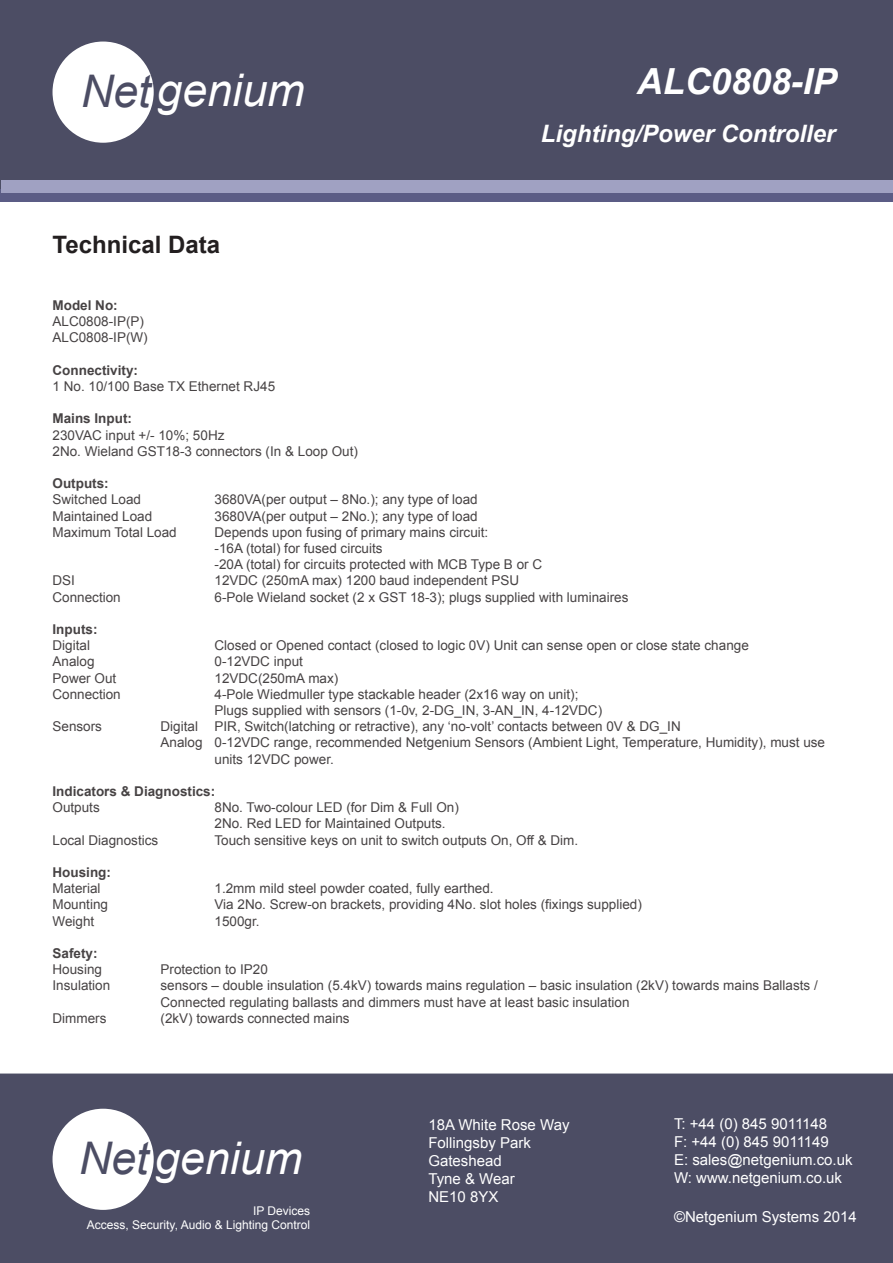
<style>
.page{position:relative;width:893px;height:1263px;background:#fff}
.page>*{position:absolute;margin:0;border:0;box-sizing:border-box;transform-origin:0 0}
.t1{font:italic 45px "Arial";color:#fff}
.t2{font:italic 700 36px "Arial";color:#fff}
.t3{font:italic 700 24px "Arial";color:#fff}
.t4{font:700 24px "Arial";color:#231f20}
.t5{font:15px/18px "Arial";color:#fff}
.t6{font:13.5px/16.2px "Arial";color:#474344}
.t7{font:700 13.5px/16.2px "Arial";color:#474344}
.t8{font:12px "Arial";color:#fff}
.s1{color:#4c4d64}
.s2{font-weight:400}
</style>
<div class="page">
<div style="left:1px;top:1px;width:891px;height:191px;background:#4c4d64"></div>
<div style="left:0;top:0;width:893px;height:193px;border:2px solid #4c4d64"></div>
<div style="left:0;top:189px;width:893px;height:13px;background:#5b5c85"></div>
<div style="left:1px;top:180px;width:892px;height:12px;background:#a0a1c2"></div>
<div style="left:0;top:1073px;width:893px;height:190px;background:#4c4d64"></div>
<div style="left:53px;top:1109px;width:101px;height:101px;background:#fff;border-radius:50%"></div>
<div style="left:53px;top:42px;width:101px;height:101px;background:#fff;border-radius:50%"></div>
<p class="t1" style="left:81px;top:61px;width:225px"><span class="s1">Net</span>genium</p>
<p class="t4" style="left:53px;top:229px;width:169px">Technical Data</p>
<p class="t2" style="left:637px;top:58px;width:202px">ALC0808-IP</p>
<p class="t3" style="left:541px;top:118px;width:296px">Lighting/Power Controller</p>
<p class="t7" style="left:53px;top:298px;width:67px">Model No:</p>
<p class="t6" style="left:53px;top:313px;width:93px">ALC0808-IP(P)</p>
<p class="t6" style="left:53px;top:330px;width:97px">ALC0808-IP(W)</p>
<p class="t7" style="left:53px;top:362px;width:87px">Connectivity:</p>
<p class="t6" style="left:53px;top:378px;width:224px">1 No. 10/100 Base TX Ethernet RJ45</p>
<p class="t7" style="left:53px;top:411px;width:81px">Mains Input:</p>
<p class="t6" style="left:53px;top:427px;width:307px">230VAC input +/- 10%; 50Hz<br>2No. Wieland GST18-3 connectors (In &amp; Loop Out)</p>
<p class="t7" style="left:53px;top:476px;width:58px">Outputs:</p>
<p class="t6" style="left:53px;top:492px;width:90px">Switched Load</p>
<p class="t6" style="left:215px;top:492px;width:265px">3680VA(per output – 8No.); any type of load</p>
<p class="t6" style="left:53px;top:508px;width:101px">Maintained Load</p>
<p class="t6" style="left:215px;top:508px;width:265px">3680VA(per output – 2No.); any type of load</p>
<p class="t6" style="left:53px;top:524px;width:126px">Maximum Total Load</p>
<p class="t6" style="left:215px;top:524px;width:275px">Depends upon fusing of primary mains circuit: -16A (total) for fused circuits</p>
<p class="t6" style="left:215px;top:556px;width:329px">-20A (total) for circuits protected with MCB Type B or C</p>
<p class="t6" style="left:53px;top:573px;width:24px">DSI</p>
<p class="t6" style="left:215px;top:573px;width:306px">12VDC (250mA max) 1200 baud independent PSU</p>
<p class="t6" style="left:53px;top:589px;width:70px">Connection</p>
<p class="t6" style="left:215px;top:589px;width:415px">6-Pole Wieland socket (2 x GST 18-3); plugs supplied with luminaires</p>
<p class="t7" style="left:53px;top:622px;width:46px">Inputs:</p>
<p class="t6" style="left:53px;top:637px;width:39px">Digital</p>
<p class="t6" style="left:215px;top:637px;width:536px">Closed or Opened contact (closed to logic 0V) Unit can sense open or close state change</p>
<p class="t6" style="left:53px;top:654px;width:44px">Analog</p>
<p class="t6" style="left:215px;top:654px;width:90px">0-12VDC input</p>
<p class="t6" style="left:53px;top:670px;width:65px">Power Out</p>
<p class="t6" style="left:215px;top:670px;width:125px">12VDC(250mA max)</p>
<p class="t6" style="left:53px;top:686px;width:70px">Connection</p>
<p class="t6" style="left:215px;top:686px;width:365px">4-Pole Wiedmuller type stackable header (2x16 way on unit);</p>
<p class="t6" style="left:215px;top:702px;width:389px">Plugs supplied with sensors (1-0v, 2-DG_IN, 3-AN_IN, 4-12VDC)</p>
<p class="t6" style="left:53px;top:718px;width:51px">Sensors</p>
<p class="t6" style="left:161px;top:718px;width:522px">Digital PIR, Switch(latching or retractive), any ‘no-volt’ contacts between 0V &amp; DG_IN</p>
<p class="t6" style="left:215px;top:735px;width:612px;text-indent:-54px">Analog 0-12VDC range, recommended Netgenium Sensors (Ambient Light, Temperature, Humidity), must use units 12VDC power.</p>
<p class="t7" style="left:53px;top:784px;width:164px">Indicators &amp; Diagnostics:</p>
<p class="t6" style="left:53px;top:799px;width:49px">Outputs</p>
<p class="t6" style="left:215px;top:799px;width:246px">8No. Two-colour LED (for Dim &amp; Full On)<br>2No. Red LED for Maintained Outputs.</p>
<p class="t6" style="left:53px;top:832px;width:107px">Local Diagnostics</p>
<p class="t6" style="left:215px;top:832px;width:365px">Touch sensitive keys on unit to switch outputs On, Off &amp; Dim.</p>
<p class="t7" style="left:53px;top:865px;width:60px">Housing:</p>
<p class="t6" style="left:53px;top:880px;width:50px">Material</p>
<p class="t6" style="left:215px;top:880px;width:281px">1.2mm mild steel powder coated, fully earthed.</p>
<p class="t6" style="left:53px;top:897px;width:57px">Mounting</p>
<p class="t6" style="left:215px;top:897px;width:429px">Via 2No. Screw-on brackets, providing 4No. slot holes (fixings supplied)</p>
<p class="t6" style="left:53px;top:913px;width:43px">Weight</p>
<p class="t6" style="left:215px;top:913px;width:47px">1500gr.</p>
<p class="t7" style="left:53px;top:946px;width:51px">Safety:<br><span class="s2">Housing</span></p>
<p class="t6" style="left:161px;top:961px;width:109px">Protection to IP20</p>
<p class="t6" style="left:53px;top:978px;width:59px">Insulation</p>
<p class="t6" style="left:161px;top:978px;width:659px">sensors – double insulation (5.4kV) towards mains regulation – basic insulation (2kV) towards mains Ballasts /<br>Connected regulating ballasts and dimmers must have at least basic insulation</p>
<p class="t6" style="left:53px;top:1010px;width:55px">Dimmers</p>
<p class="t6" style="left:161px;top:1010px;width:191px">(2kV) towards connected mains</p>
<p class="t1" style="left:79px;top:1129px;width:225px"><span class="s1">Net</span>genium</p>
<p class="t8" style="left:253px;top:1202px;width:59px">IP Devices</p>
<p class="t8" style="left:87px;top:1217px;width:225px">Access, Security, Audio &amp; Lighting Control</p>
<p class="t5" style="left:428px;top:1116px;width:143px">18A White Rose Way<br>Follingsby Park<br>Gateshead<br>Tyne &amp; Wear<br>NE10 8YX</p>
<p class="t5" style="left:674px;top:1115px;width:180px">T: +44 (0) 845 9011148<br>F: +44 (0) 845 9011149<br>E: sales@netgenium.co.uk<br>W: www.netgenium.co.uk</p>
<p class="t5" style="left:674px;top:1208px;width:184px">©Netgenium Systems 2014</p>
</div>
